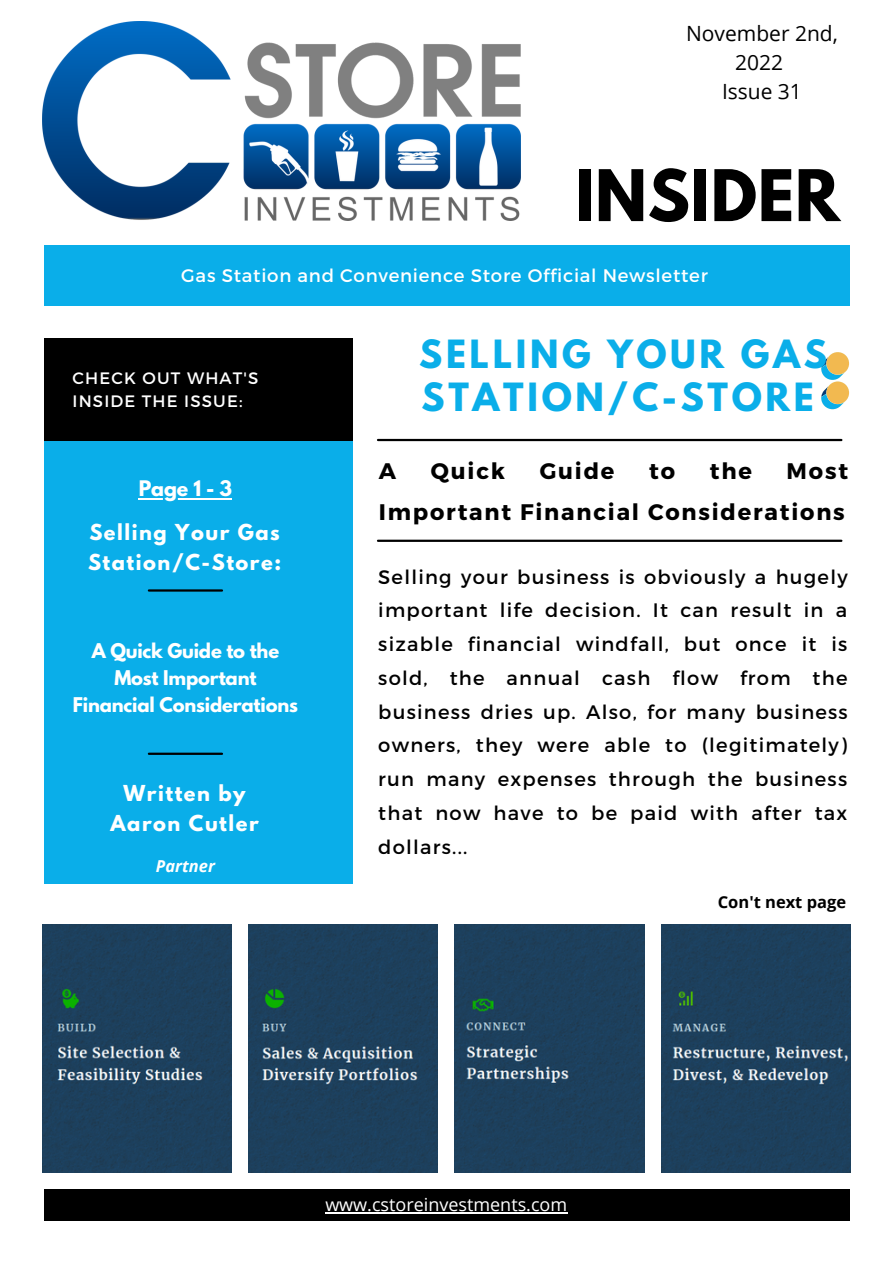
<style>
.page{position:relative;width:893px;height:1264px;background:#fff}
.page>*{position:absolute;margin:0;border:0;box-sizing:border-box;transform-origin:0 0}
.t1{font:700 63px "League Spartan";letter-spacing:.01em;color:#000}
.t2{font:700 34.5px/42.8px "League Spartan";letter-spacing:.105em;color:#0aaee9}
.t3{font:700 22.5px/40.5px "Montserrat";letter-spacing:.08em;color:#000;text-align:right}
.t4{font:21px/28.8px "Open Sans";color:#000;text-align:center}
.t5{font:19.5px/33.8px "Montserrat";letter-spacing:.065em;color:#000;text-align:justify}
.t6{font:700 19.5px/30px "League Spartan";letter-spacing:.075em;color:#fff}
.t7{font:700 19.05px "League Spartan";color:#fff}
.t8{font:18.15px "Montserrat";letter-spacing:.04em;color:#fff}
.t9{font:700 18px/27px "League Spartan";letter-spacing:-.01em;color:#fff;text-align:center}
.t10{font:18px "Open Sans";color:#fff}
.t11{font:16.5px/22.5px "Montserrat";letter-spacing:.07em;color:#fff}
.t12{font:700 16.5px "Open Sans";color:#000}
.t13{font:italic 700 16.5px "Open Sans";color:#fff}
</style>
<div class="page">
<div style="left:44px;top:245px;width:805px;height:61px;background:#0aaee9"></div>
<div style="left:44px;top:338px;width:308px;height:545px;background:#0aaee9"></div>
<div style="left:44px;top:338px;width:308px;height:103px;background:#000"></div>
<div style="left:44px;top:1188px;width:805px;height:32px;background:#000"></div>
<img style="left:43px;top:924px;width:188px;height:248px">
<img style="left:248px;top:924px;width:189px;height:248px">
<div style="left:454px;top:924px;width:190px;height:248px;background:#1d405c"></div>
<img style="left:661px;top:924px;width:189px;height:248px">
<img style="left:43px;top:21px;width:477px;height:199px">
<hr style="left:378px;top:539px;width:463px;height:3px;background:#000">
<svg style="left:821px;top:352px;width:28px;height:57px"></svg>
<hr style="left:139px;top:498px;width:93px;height:1px;background:#fff">
<hr style="left:325px;top:1211px;width:242px;height:2px;background:#fff">
<hr style="left:378px;top:439px;width:463px;height:2px;background:#000">
<hr style="left:149px;top:589px;width:73px;height:2px;background:#000">
<hr style="left:149px;top:752px;width:73px;height:3px;background:#000">
<p class="t4" style="left:686px;top:19px;width:153px">November 2nd,<br>2022<br>Issue 31</p>
<h1 class="t1" style="left:575px;top:164px;width:266px">INSIDER</h1>
<p class="t8" style="left:181px;top:263px;width:528px">Gas Station and Convenience Store Official Newsletter</p>
<p class="t11" style="left:73px;top:366px;width:187px">CHECK OUT WHAT'S<br>INSIDE THE ISSUE:</p>
<p class="t7" style="left:139px;top:479px;width:95px">Page 1 - 3</p>
<p class="t6" style="left:88px;top:519px;width:195px">Selling Your Gas<br>Station/C-Store:</p>
<p class="t9" style="left:73px;top:640px;width:227px">A Quick Guide to the<br>Most Important<br>Financial Considerations</p>
<p class="t6" style="left:110px;top:780px;width:150px;text-align:center">Written by<br>Aaron Cutler</p>
<p class="t13" style="left:156px;top:854px;width:61px">Partner</p>
<h2 class="t2" style="left:419px;top:337px;width:409px">SELLING YOUR GAS<br>STATION/C-STORE</h2>
<p class="t3" style="left:379px;top:450px;width:19px">A</p>
<p class="t3" style="left:431px;top:450px;width:76px">Quick</p>
<p class="t3" style="left:539px;top:450px;width:76px">Guide</p>
<p class="t3" style="left:649px;top:450px;width:27px">to</p>
<p class="t3" style="left:709px;top:450px;width:44px">the</p>
<p class="t3" style="left:379px;top:450px;width:471px">Most<br>Important Financial Considerations</p>
<p class="t5" style="left:378px;top:559px;width:471px">Selling your business is obviously a hugely important life decision. It can result in a sizable financial windfall, but once it is sold, the annual cash flow from the business dries up. Also, for many business owners, they were able to (legitimately) run many expenses through the business that now have to be paid with after tax dollars...</p>
<p class="t12" style="left:717px;top:890px;width:130px">Con't next page</p>
<p class="t10" style="left:325px;top:1191px;width:243px">www.cstoreinvestments.com</p>
</div>
